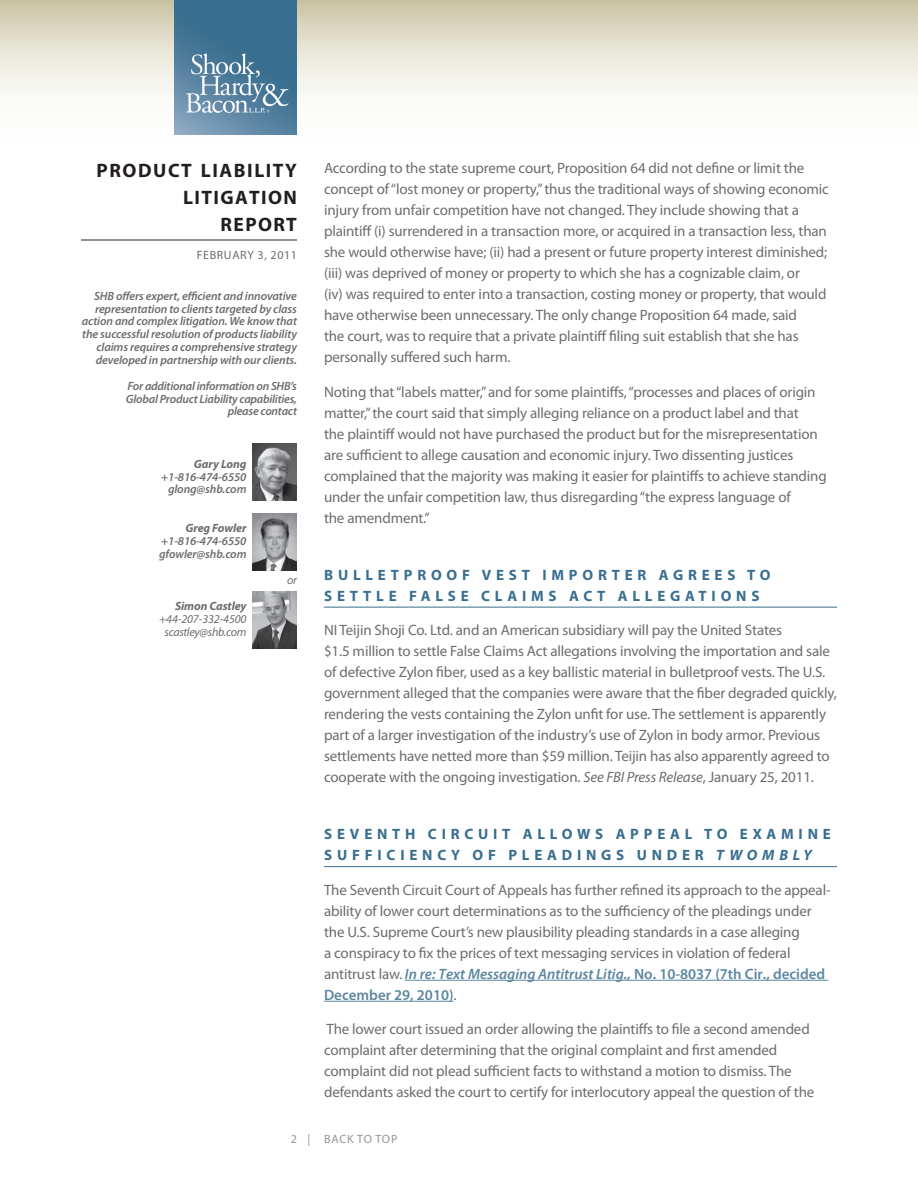
<style>
.page{position:relative;width:918px;height:1188px;background:#fff}
.page>*{position:absolute;margin:0;border:0;box-sizing:border-box;transform-origin:0 0}
.t1{font:700 19.5px/27px "Myriad Pro";letter-spacing:.075em;color:#231f20;text-align:right}
.t2{font:15px/21px "Myriad Pro";letter-spacing:-.01em;color:#6c6d70}
.t3{font:700 15px/21px "Myriad Pro";letter-spacing:.32em;color:#386e8f}
.t4{font:italic 600 12px/12.8px "Myriad Pro";letter-spacing:-.01em;color:#6c6d70;text-align:right}
.t5{font:italic 12px/12.8px "Myriad Pro";letter-spacing:-.025em;color:#6c6d70;text-align:center}
.t6{font:italic 700 12px "Myriad Pro";letter-spacing:-.01em;color:#6c6d70}
.t7{font:12px "Myriad Pro";letter-spacing:.05em;color:#6c6d70}
.t8{font:12px "Myriad Pro";color:#939598}
.s1{font-style:italic}
.s2{font-weight:600;font-style:italic;color:#5c87a1}
.s3{font-weight:600;color:#5c87a1}
</style>
<div class="page">
<svg style="left:0;top:0;width:918px;height:135px"></svg>
<hr style="left:81px;top:240px;width:216px;height:1px;background:#231f20">
<img style="left:175px;top:0;width:122px;height:135px">
<hr style="left:324px;top:607px;width:513px;height:1px;background:#386e8f">
<hr style="left:324px;top:866px;width:513px;height:1px;background:#386e8f">
<hr style="left:405px;top:980px;width:423px;height:1px;background:#5c87a1">
<hr style="left:324px;top:1001px;width:130px;height:1px;background:#5c87a1">
<img style="left:253px;top:513px;width:44px;height:58px">
<img style="left:253px;top:592px;width:44px;height:57px">
<img style="left:253px;top:443px;width:44px;height:58px">
<h1 class="t1" style="left:97px;top:156px;width:202px">PRODUCT LIABILITY<br>LITIGATION<br>REPORT</h1>
<p class="t7" style="left:197px;top:248px;width:102px">february 3, 2011</p>
<p class="t4" style="left:82px;top:289px;width:217px">SHB offers expert, efficient and innovative representation to clients targeted by class action and complex litigation. We know that the successful resolution of products liability claims requires a comprehensive strategy developed in partnership with our clients.</p>
<p class="t4" style="left:126px;top:379px;width:173px">For additional information on SHB’s<br>Global Product Liability capabilities, please contact</p>
<p class="t6" style="left:194px;top:456px;width:54px">Gary Long</p>
<p class="t4" style="left:161px;top:470px;width:87px;text-align:center">+1-816-474-6550 glong@shb.com</p>
<p class="t6" style="left:185px;top:521px;width:63px">Greg Fowler</p>
<p class="t4" style="left:159px;top:534px;width:89px;text-align:left">+1-816-474-6550 gfowler@shb.com</p>
<p class="t6" style="left:175px;top:599px;width:73px">Simon Castley</p>
<p class="t5" style="left:159px;top:613px;width:89px">+44-207-332-4500 scastley@shb.com</p>
<p class="t5" style="left:287px;top:574px;width:11px">or</p>
<p class="t2" style="left:324px;top:157px;width:506px">According to the state supreme court, Proposition 64 did not define or limit the concept of “lost money or property,” thus the traditional ways of showing economic injury from unfair competition have not changed. They include showing that a plaintiff (i) surrendered in a transaction more, or acquired in a transaction less, than she would otherwise have; (ii) had a present or future property interest diminished; (iii) was deprived of money or property to which she has a cognizable claim, or<br>(iv) was required to enter into a transaction, costing money or property, that would have otherwise been unnecessary. The only change Proposition 64 made, said<br>the court, was to require that a private plaintiff filing suit establish that she has personally suffered such harm.</p>
<p class="t2" style="left:324px;top:381px;width:504px">Noting that “labels matter,” and for some plaintiffs, “processes and places of origin matter,” the court said that simply alleging reliance on a product label and that<br>the plaintiff would not have purchased the product but for the misrepresentation are sufficient to allege causation and economic injury. Two dissenting justices complained that the majority was making it easier for plaintiffs to achieve standing under the unfair competition law, thus disregarding “the express language of<br>the amendment.”</p>
<p class="t3" style="left:324px;top:564px;width:448px">BULLETPROOF VEST I MPORTER AGREES TO<br>SETTLE FALSE CLAIMS AC T ALLEGATIONS</p>
<p class="t2" style="left:324px;top:619px;width:515px">NI Teijin Shoji Co. Ltd. and an American subsidiary will pay the United States<br>$1.5 million to settle False Claims Act allegations involving the importation and sale of defective Zylon fiber, used as a key ballistic material in bulletproof vests. The U.S. government alleged that the companies were aware that the fiber degraded quickly, rendering the vests containing the Zylon unfit for use. The settlement is apparently part of a larger investigation of the industry’s use of Zylon in body armor. Previous settlements have netted more than $59 million. Teijin has also apparently agreed to cooperate with the ongoing investigation. <span class="s1">See FBI Press Release</span>, January 25, 2011.</p>
<p class="t3" style="left:324px;top:823px;width:508px">SEVENTH CIRC UIT ALLOWS APPEAL TO EXAMINE<br>SUFFIC IENC Y OF PLEADINGS U NDER <span class="s1">Tw ombly</span></p>
<p class="t2" style="left:324px;top:879px;width:508px">The Seventh Circuit Court of Appeals has further refined its approach to the appeal&shy;ability of lower court determinations as to the sufficiency of the pleadings under the U.S. Supreme Court’s new plausibility pleading standards in a case alleging<br>a conspiracy to fix the prices of text messaging services in violation of federal antitrust law. <span class="s2">In re: Text Messaging Antitrust Litig.,</span> <span class="s3">No. 10-8037 (7th Cir., decided December 29, 2010)</span>.</p>
<p class="t2" style="left:324px;top:1018px;width:492px">The lower court issued an order allowing the plaintiffs to file a second amended complaint after determining that the original complaint and first amended complaint did not plead sufficient facts to withstand a motion to dismiss. The defendants asked the court to certify for interlocutory appeal the question of the</p>
<p class="t8" style="left:291px;top:1132px;width:42px">2| back</p>
<p class="t8" style="left:357px;top:1132px;width:40px">to top</p>
</div>
